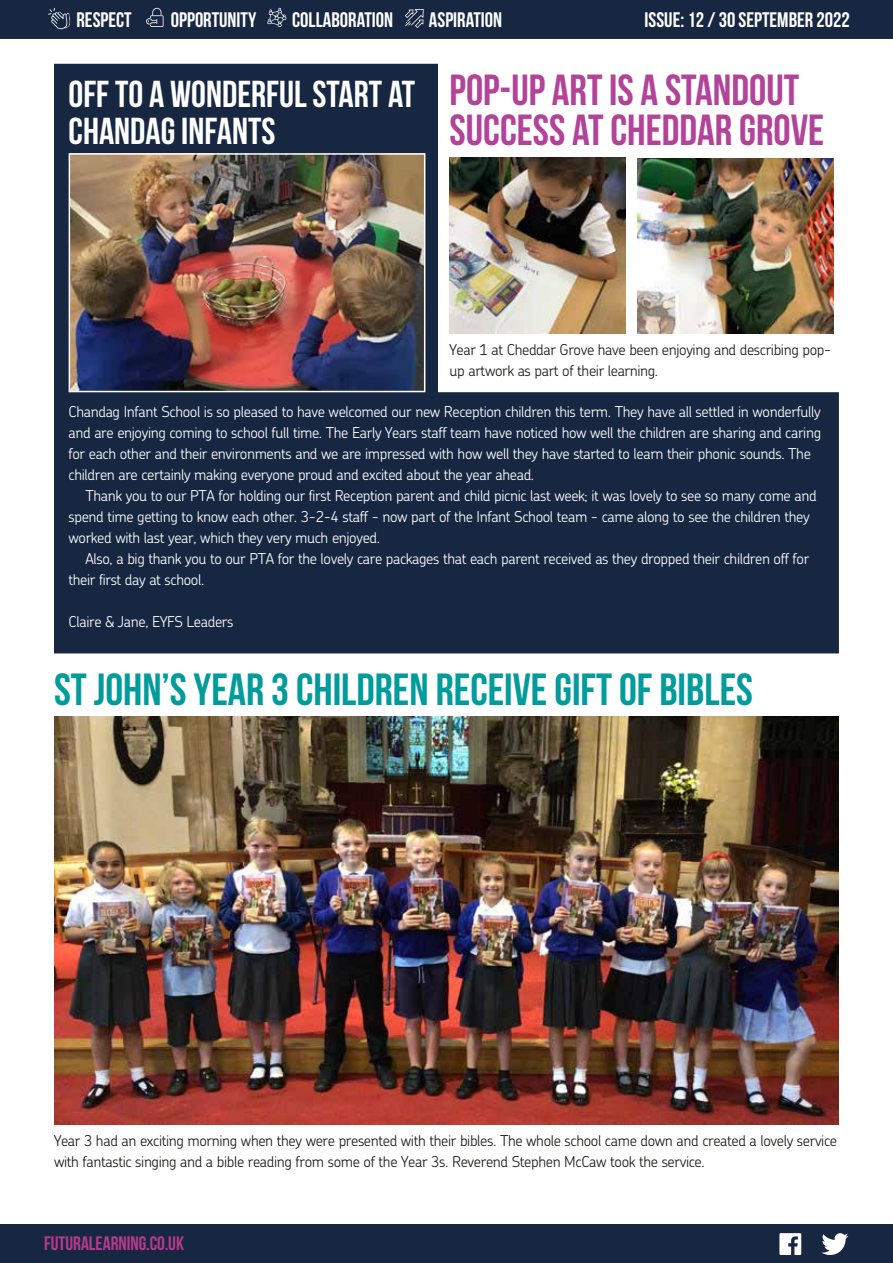
<style>
.page{position:relative;width:893px;height:1263px;background:#fff}
.page>*{position:absolute;margin:0;border:0;box-sizing:border-box;transform-origin:0 0}
.t1{font:45px "Bebas Neue";color:#009c9b}
.t2{font:43.5px/40.5px "Bebas Neue";color:#b24399}
.t3{font:37.5px/37.5px "Bebas Neue";color:#fff}
.t4{font:21px "Bebas Neue";color:#fff}
.t5{font:19.5px "Bebas Neue";color:#b63a8d}
.t6{font:300 15px/21px "Chevin";letter-spacing:-.025em;color:#fff}
.t7{font:300 15px/21px "Chevin";letter-spacing:-.025em;color:#1d1d1b}
</style>
<div class="page">
<div style="left:0;top:1224px;width:893px;height:39px;background:#172742"></div>
<div style="left:0;top:0;width:893px;height:39px;background:#172742"></div>
<svg style="left:48px;top:7px;width:22px;height:22px"></svg>
<svg style="left:267px;top:8px;width:19px;height:19px"></svg>
<svg style="left:146px;top:8px;width:17px;height:19px"></svg>
<svg style="left:405px;top:9px;width:19px;height:19px"></svg>
<svg style="left:779px;top:1233px;width:22px;height:22px"></svg>
<svg style="left:821px;top:1233px;width:27px;height:22px"></svg>
<img style="left:54px;top:717px;width:785px;height:408px">
<svg style="left:54px;top:64px;width:785px;height:589px;fill:#172742"></svg>
<img style="left:72px;top:156px;width:350px;height:233px">
<div style="left:69px;top:153px;width:356px;height:239px;border:2px solid #fff"></div>
<h3 class="t4" style="left:77px;top:8px;width:57px">RESPECT</h3>
<h3 class="t4" style="left:171px;top:8px;width:87px">OPPORTUNITY</h3>
<h3 class="t4" style="left:292px;top:8px;width:102px">COLLABORATION</h3>
<h3 class="t4" style="left:429px;top:8px;width:75px">ASPIRATION</h3>
<h3 class="t4" style="left:645px;top:8px;width:207px">ISSUE: 12 / 30 SEPTEMBER 2022</h3>
<h3 class="t3" style="left:69px;top:74px;width:348px">OFF TO A WONDERFUL START AT<br>CHANDAG INFANTS</h3>
<h2 class="t2" style="left:450px;top:69px;width:376px">P0P-UP ART IS A STANDOUT<br>SUCCESS AT CHEDDAR GROVE</h2>
<p class="t7" style="left:450px;top:339px;width:383px">Year 1 at Cheddar Grove have been enjoying and describing pop&shy;up artwork as part of their learning.</p>
<p class="t6" style="left:69px;top:401px;width:754px">Chandag Infant School is so pleased to have welcomed our new Reception children this term. They have all settled in wonderfully and are enjoying coming to school full time. The Early Years staff team have noticed how well the children are sharing and caring for each other and their environments and we are impressed with how well they have started to learn their phonic sounds. The children are certainly making everyone proud and excited about the year ahead.</p>
<p class="t6" style="left:69px;top:485px;width:749px;text-indent:17px">Thank you to our PTA for holding our first Reception parent and child picnic last week; it was lovely to see so many come and spend time getting to know each other. 3-2-4 staff - now part of the Infant School team - came along to see the children they worked with last year, which they very much enjoyed.</p>
<p class="t6" style="left:69px;top:548px;width:742px;text-indent:17px">Also, a big thank you to our PTA for the lovely care packages that each parent received as they dropped their children off for their first day at school.</p>
<p class="t6" style="left:69px;top:611px;width:166px">Claire &amp; Jane, EYFS Leaders</p>
<h1 class="t1" style="left:54px;top:665px;width:701px">ST JOHN’S YEAR 3 CHILDREN RECEIVE GIFT OF BIBLES</h1>
<p class="t7" style="left:54px;top:1130px;width:785px">Year 3 had an exciting morning when they were presented with their bibles. The whole school came down and created a lovely service with fantastic singing and a bible reading from some of the Year 3s. Reverend Stephen McCaw took the service.</p>
<h3 class="t5" style="left:44px;top:1232px;width:142px">FUTURALEARNING.CO.UK</h3>
</div>
